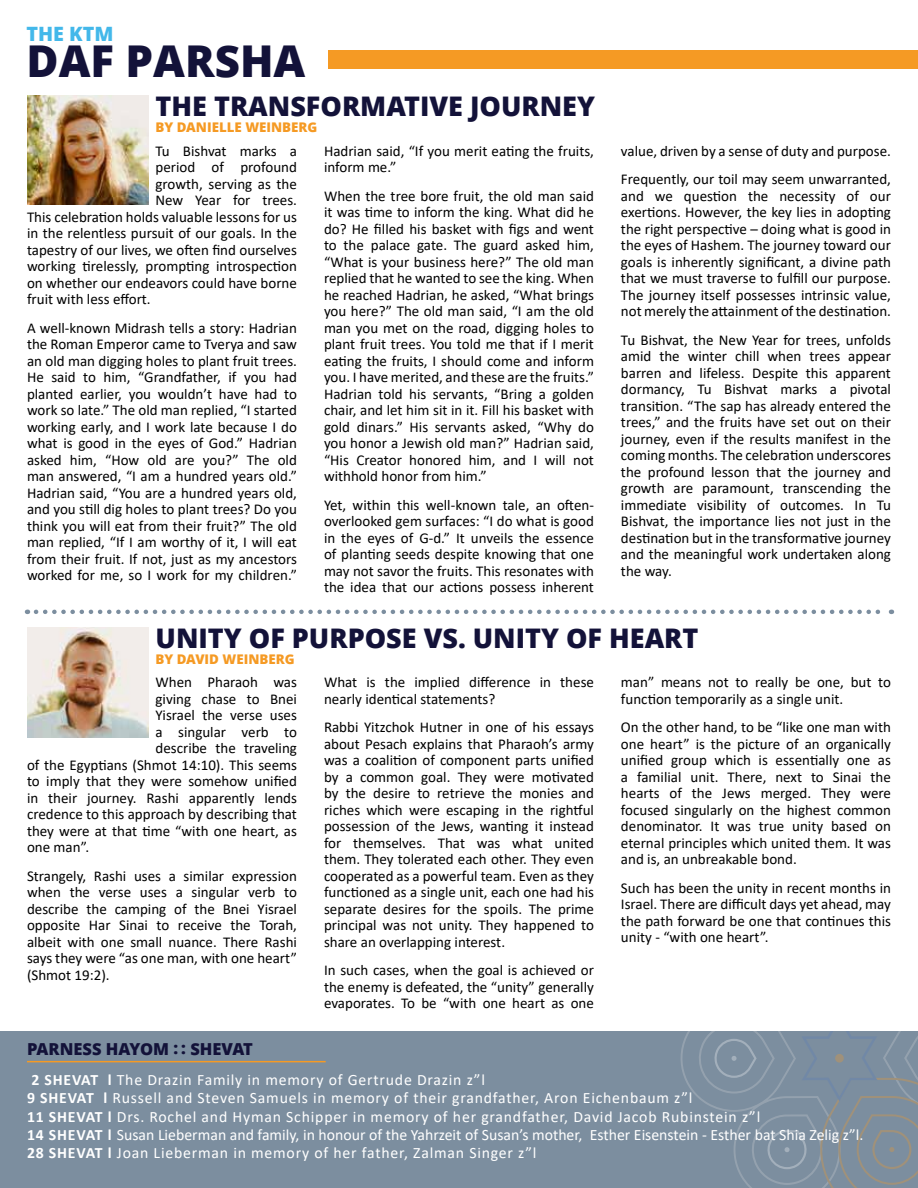
<style>
.page{position:relative;width:918px;height:1188px;background:#fff}
.page>*{position:absolute;margin:0;border:0;box-sizing:border-box;transform-origin:0 0}
.t1{font:800 43.8px "Open Sans";color:#131239}
.t2{font:800 27px "Open Sans";color:#131239}
.t3{font:800 19.8px "Open Sans";color:#43b8ea}
.t4{font:800 16.5px "Open Sans";color:#131239}
.t5{font:15.75px/18.5px "Calibri";letter-spacing:.05em;color:#fff}
.t6{font:15px/16.5px "Calibri";color:#000;text-align:justify}
.t7{font:800 13.35px "Open Sans";color:#f59a24}
.s1{font-weight:700}
</style>
<div class="page">
<div style="left:328px;top:51px;width:590px;height:18px;background:#f59a24"></div>
<div style="left:0;top:1032px;width:918px;height:156px;background:#7c8e9f"></div>
<svg style="left:681px;top:1032px;width:237px;height:156px"></svg>
<hr style="left:27px;top:1061px;width:299px;height:1px;background:#f59a24">
<img style="left:27px;top:628px;width:122px;height:109px">
<img style="left:27px;top:95px;width:122px;height:110px">
<svg style="left:36px;top:610px;width:856px;height:4px"></svg>
<h3 class="t3" style="left:27px;top:19px;width:89px">THE KTM</h3>
<h1 class="t1" style="left:27px;top:27px;width:280px">DAF PARSHA</h1>
<h2 class="t2" style="left:156px;top:86px;width:441px">THE TRANSFORMATIVE JOURNEY</h2>
<p class="t7" style="left:156px;top:117px;width:163px">BY DANIELLE WEINBERG</p>
<p class="t6" style="left:156px;top:142px;width:143px">Tu Bishvat marks a</p>
<p class="t6" style="left:156px;top:159px;width:143px">period of profound</p>
<p class="t6" style="left:156px;top:175px;width:143px">growth, serving as the</p>
<p class="t6" style="left:156px;top:192px;width:143px">New Year for trees.</p>
<p class="t6" style="left:27px;top:208px;width:271px">This celebration holds valuable lessons for us</p>
<p class="t6" style="left:27px;top:225px;width:271px">in the relentless pursuit of our goals. In the</p>
<p class="t6" style="left:27px;top:241px;width:271px">tapestry of our lives, we often find ourselves</p>
<p class="t6" style="left:27px;top:258px;width:271px">working tirelessly, prompting introspection</p>
<p class="t6" style="left:27px;top:274px;width:271px">on whether our endeavors could have borne</p>
<p class="t6" style="left:27px;top:291px;width:125px">fruit with less effort.</p>
<p class="t6" style="left:27px;top:319px;width:271px">A well-known Midrash tells a story: Hadrian the Roman Emperor came to Tverya and saw an old man digging holes to plant fruit trees.<br>He said to him, “Grandfather, if you had planted earlier, you wouldn’t have had to work so late.” The old man replied, “I started working early, and I work late because I do what is good in the eyes of God.” Hadrian asked him, “How old are you?” The old man answered, “I am a hundred years old.” Hadrian said, “You are a hundred years old, and you still dig holes to plant trees? Do you think you will eat from their fruit?” The old man replied, “If I am worthy of it, I will eat from their fruit. If not, just as my ancestors worked for me, so I work for my children.”</p>
<p class="t6" style="left:324px;top:142px;width:271px">Hadrian said, “If you merit eating the fruits, inform me.”</p>
<p class="t6" style="left:324px;top:187px;width:272px">When the tree bore fruit, the old man said it was time to inform the king. What did he do? He filled his basket with figs and went to the palace gate. The guard asked him, “What is your business here?” The old man replied that he wanted to see the king. When he reached Hadrian, he asked, “What brings you here?” The old man said, “I am the old man you met on the road, digging holes to plant fruit trees. You told me that if I merit eating the fruits, I should come and inform you. I have merited, and these are the fruits.” Hadrian told his servants, “Bring a golden chair, and let him sit in it. Fill his basket with gold dinars.” His servants asked, “Why do you honor a Jewish old man?” Hadrian said, “His Creator honored him, and I will not withhold honor from him.”</p>
<p class="t6" style="left:324px;top:496px;width:272px">Yet, within this well-known tale, an often&shy;overlooked gem surfaces: “I do what is good in the eyes of G-d.” It unveils the essence of planting seeds despite knowing that one may not savor the fruits. This resonates with the idea that our actions possess inherent</p>
<p class="t6" style="left:621px;top:136px;width:272px;line-height:28.5px">value, driven by a sense of duty and purpose.<br>Frequently, our toil may seem unwarranted,</p>
<p class="t6" style="left:621px;top:187px;width:272px">and we question the necessity of our exertions. However, the key lies in adopting the right perspective – doing what is good in the eyes of Hashem. The journey toward our goals is inherently significant, a divine path that we must traverse to fulfill our purpose.<br>The journey itself possesses intrinsic value, not merely the attainment of the destination.</p>
<p class="t6" style="left:621px;top:331px;width:272px">Tu Bishvat, the New Year for trees, unfolds amid the winter chill when trees appear barren and lifeless. Despite this apparent dormancy, Tu Bishvat marks a pivotal transition. “The sap has already entered the trees,” and the fruits have set out on their journey, even if the results manifest in the coming months. The celebration underscores the profound lesson that the journey and growth are paramount, transcending the immediate visibility of outcomes. In Tu Bishvat, the importance lies not just in the destination but in the transformative journey and the meaningful work undertaken along the way.</p>
<h2 class="t2" style="left:156px;top:618px;width:544px">UNITY OF PURPOSE VS. UNITY OF HEART</h2>
<p class="t7" style="left:156px;top:649px;width:141px">BY DAVID WEINBERG</p>
<p class="t6" style="left:156px;top:674px;width:143px">When Pharaoh was</p>
<p class="t6" style="left:156px;top:690px;width:143px">giving chase to Bnei</p>
<p class="t6" style="left:156px;top:707px;width:143px">Yisrael the verse uses</p>
<p class="t6" style="left:156px;top:723px;width:143px">a singular verb to</p>
<p class="t6" style="left:156px;top:740px;width:143px">describe the traveling</p>
<p class="t6" style="left:27px;top:756px;width:272px">of the Egyptians (Shmot 14:10). This seems</p>
<p class="t6" style="left:27px;top:773px;width:271px">to imply that they were somehow unified</p>
<p class="t6" style="left:27px;top:789px;width:271px">in their journey. Rashi apparently lends</p>
<p class="t6" style="left:27px;top:806px;width:271px">credence to this approach by describing that</p>
<p class="t6" style="left:27px;top:822px;width:271px">they were at that time “with one heart, as</p>
<p class="t6" style="left:27px;top:839px;width:64px">one man”.</p>
<p class="t6" style="left:27px;top:867px;width:272px">Strangely, Rashi uses a similar expression when the verse uses a singular verb to describe the camping of the Bnei Yisrael opposite Har Sinai to receive the Torah, albeit with one small nuance. There Rashi says they were “as one man, with one heart” (Shmot 19:2).</p>
<p class="t6" style="left:324px;top:674px;width:272px">What is the implied difference in these nearly identical statements?</p>
<p class="t6" style="left:324px;top:719px;width:272px">Rabbi Yitzchok Hutner in one of his essays about Pesach explains that Pharaoh’s army was a coalition of component parts unified by a common goal. They were motivated by the desire to retrieve the monies and riches which were escaping in the rightful possession of the Jews, wanting it instead for themselves. That was what united them. They tolerated each other. They even cooperated as a powerful team. Even as they functioned as a single unit, each one had his separate desires for the spoils. The prime principal was not unity. They happened to share an overlapping interest.</p>
<p class="t6" style="left:324px;top:962px;width:271px">In such cases, when the goal is achieved or the enemy is defeated, the “unity” generally evaporates. To be “with one heart as one</p>
<p class="t6" style="left:621px;top:674px;width:271px">man” means not to really be one, but to function temporarily as a single unit.</p>
<p class="t6" style="left:621px;top:719px;width:272px">On the other hand, to be “like one man with one heart” is the picture of an organically unified group which is essentially one as a familial unit. There, next to Sinai the hearts of the Jews merged. They were focused singularly on the highest common denominator. It was true unity based on eternal principles which united them. It was and is, an unbreakable bond.</p>
<p class="t6" style="left:621px;top:879px;width:272px">Such has been the unity in recent months in Israel. There are difficult days yet ahead, may the path forward be one that continues this unity - “with one heart”.</p>
<p class="t4" style="left:27px;top:1036px;width:227px">PARNESS HAYOM : : SHEVAT</p>
<p class="t5" style="left:27px;top:1070px;width:838px"><span class="s1">2 SHEVAT l</span> The Drazin Family in memory of Gertrude Drazin z”l<br><span class="s1">9 SHEVAT l</span> Russell and Steven Samuels in memory of their grandfather, Aron Eichenbaum z”l<br><span class="s1">11 SHEVAT l</span> Drs. Rochel and Hyman Schipper in memory of her grandfather, David Jacob Rubinstein z”l<br><span class="s1">14 SHEVAT l</span> Susan Lieberman and family, in honour of the Yahrzeit of Susan’s mother, Esther Eisenstein - Esther bat Shia Zelig z”l.<br><span class="s1">28 SHEVAT l</span> Joan Lieberman in memory of her father, Zalman Singer z”l</p>
</div>
